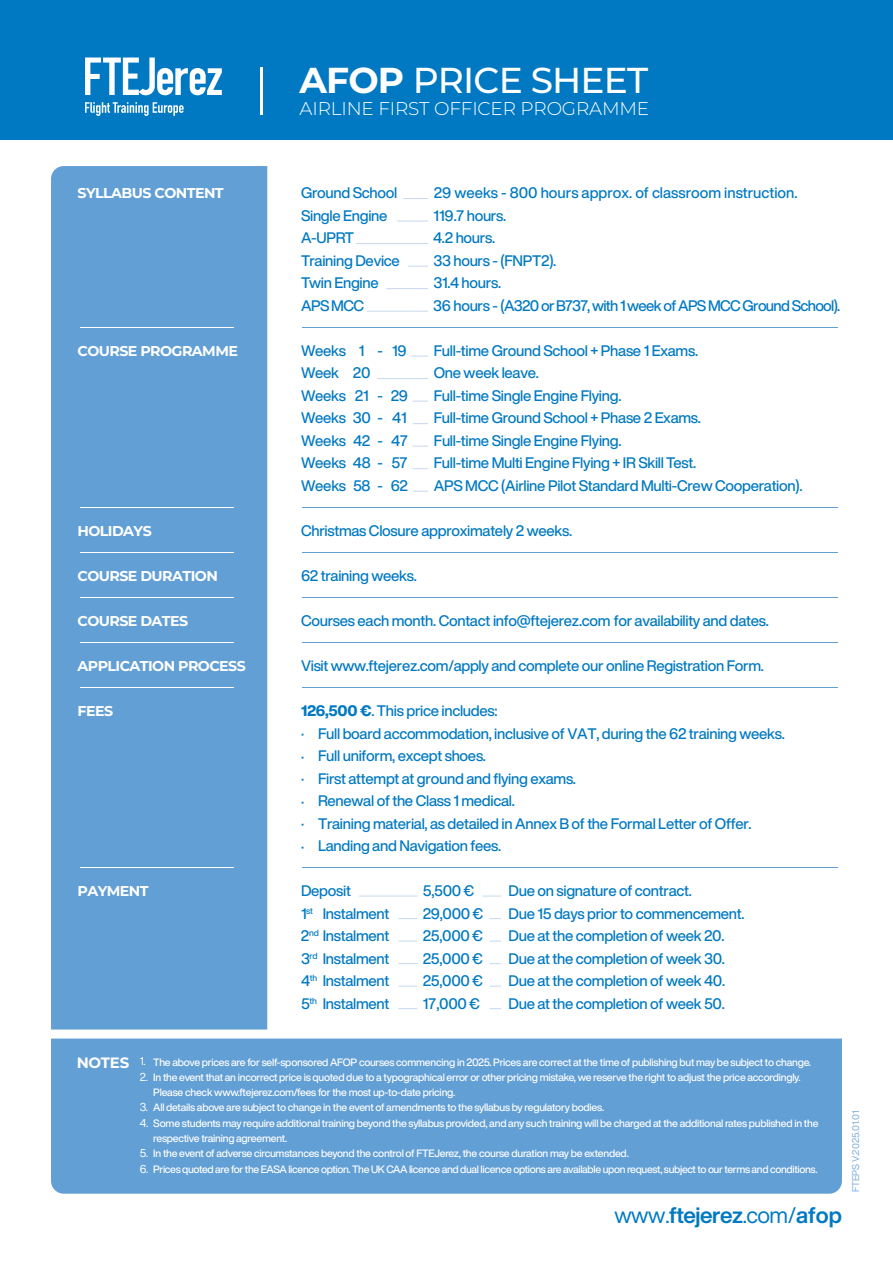
<style>
.page{position:relative;width:893px;height:1263px;background:#fff}
.page>*{position:absolute;margin:0;border:0;box-sizing:border-box;transform-origin:0 0}
.t1{font:500 36px "Montserrat";letter-spacing:-.025em;color:#fff}
.t2{font:700 22.2px "Helvetica Now Display";letter-spacing:-.025em;color:#0079c2}
.t3{font:300 18.45px "Montserrat";letter-spacing:-.01em;color:#fff}
.t4{font:500 15px/22.5px "Helvetica Now Display";letter-spacing:-.02em;color:#0079c2}
.t5{font:500 15px "Helvetica Now Display";letter-spacing:-.045em;color:#0079c2}
.t6{font:500 15px "Helvetica Now Display";color:#0079c2}
.t7{font:700 15px "Montserrat";letter-spacing:-.02em;color:#fff}
.t8{font:700 14.25px "Montserrat";letter-spacing:-.04em;color:#fff}
.t9{font:11.25px "Helvetica Now Display";color:#fff}
.t10{font:500 10.5px/15.3px "Helvetica Now Display";letter-spacing:-.02em;color:#fff}
.t11{font:9.6px "Helvetica Now Display";color:#7aabdb}
.s1{font-weight:700}
.s2{font-weight:800}
.s3{font-weight:400;font-size:11.25px}
.s4{font-weight:400}
</style>
<div class="page">
<div style="left:0;top:0;width:893px;height:140px;background:#0079c2"></div>
<hr style="left:260px;top:67px;width:3px;height:47px;background:#fff">
<svg style="left:85px;top:102px;width:99px;height:14px"></svg>
<svg style="left:85px;top:58px;width:137px;height:37px"></svg>
<div style="left:51px;top:166px;width:216px;height:863px;background:#629fd5"></div>
<div style="left:51px;top:1038px;width:791px;height:156px;background:#629fd5"></div>
<hr style="left:302px;top:867px;width:535px;height:1px;background:#629fd5">
<hr style="left:80px;top:867px;width:153px;height:1px;background:#fff">
<hr style="left:302px;top:687px;width:535px;height:1px;background:#629fd5">
<hr style="left:80px;top:687px;width:153px;height:1px;background:#fff">
<hr style="left:302px;top:642px;width:535px;height:1px;background:#629fd5">
<hr style="left:80px;top:642px;width:153px;height:1px;background:#fff">
<hr style="left:302px;top:597px;width:535px;height:1px;background:#629fd5">
<hr style="left:80px;top:597px;width:153px;height:1px;background:#fff">
<hr style="left:302px;top:552px;width:535px;height:1px;background:#629fd5">
<hr style="left:80px;top:552px;width:153px;height:1px;background:#fff">
<hr style="left:302px;top:507px;width:535px;height:1px;background:#629fd5">
<hr style="left:80px;top:507px;width:153px;height:1px;background:#fff">
<hr style="left:302px;top:327px;width:535px;height:1px;background:#629fd5">
<hr style="left:80px;top:327px;width:153px;height:1px;background:#fff">
<svg style="left:403px;top:198px;width:25px;height:1px"></svg>
<hr style="left:397px;top:221px;width:31px;height:1px;background:#c6d8ef">
<hr style="left:356px;top:243px;width:72px;height:1px;background:#c6d8ef">
<svg style="left:408px;top:266px;width:20px;height:1px"></svg>
<hr style="left:386px;top:288px;width:42px;height:1px;background:#c6d8ef">
<hr style="left:367px;top:311px;width:61px;height:1px;background:#c6d8ef">
<hr style="left:359px;top:896px;width:58px;height:1px;background:#c6d8ef">
<svg style="left:398px;top:918px;width:19px;height:1px"></svg>
<svg style="left:398px;top:941px;width:19px;height:1px"></svg>
<svg style="left:398px;top:963px;width:19px;height:1px"></svg>
<svg style="left:398px;top:986px;width:19px;height:1px"></svg>
<svg style="left:398px;top:1008px;width:19px;height:1px"></svg>
<svg style="left:411px;top:356px;width:17px;height:1px"></svg>
<hr style="left:377px;top:378px;width:51px;height:1px;background:#c6d8ef">
<svg style="left:413px;top:401px;width:15px;height:1px"></svg>
<svg style="left:413px;top:423px;width:15px;height:1px"></svg>
<svg style="left:413px;top:446px;width:15px;height:1px"></svg>
<svg style="left:413px;top:468px;width:15px;height:1px"></svg>
<svg style="left:413px;top:491px;width:15px;height:1px"></svg>
<svg style="left:482px;top:896px;width:19px;height:1px"></svg>
<h1 class="t1" style="left:300px;top:55px;width:350px"><span class="s1">AFOP</span> PRICE SHEET</h1>
<p class="t3" style="left:300px;top:96px;width:351px">AIRLINE FIRST OFFICER PROGRAMME</p>
<p class="t8" style="left:78px;top:183px;width:148px">SYLLABUS CONTENT</p>
<p class="t8" style="left:78px;top:341px;width:162px">COURSE PROGRAMME</p>
<p class="t8" style="left:78px;top:521px;width:76px">HOLIDAYS</p>
<p class="t8" style="left:78px;top:566px;width:142px">COURSE DURATION</p>
<p class="t8" style="left:78px;top:611px;width:112px">COURSE DATES</p>
<p class="t8" style="left:78px;top:656px;width:170px">APPLICATION PROCESS</p>
<p class="t8" style="left:78px;top:701px;width:37px">FEES</p>
<p class="t8" style="left:78px;top:881px;width:73px">PAYMENT</p>
<p class="t4" style="left:301px;top:182px;width:98px">Ground School</p>
<p class="t6" style="left:434px;top:183px;width:365px">29 weeks - 800 hours approx. of classroom instruction.</p>
<p class="t4" style="left:301px;top:204px;width:88px">Single Engine</p>
<p class="t4" style="left:433px;top:204px;width:74px">119.7 hours.</p>
<p class="t4" style="left:301px;top:227px;width:55px">A-UPRT</p>
<p class="t4" style="left:433px;top:227px;width:63px">4.2 hours.</p>
<p class="t4" style="left:301px;top:249px;width:100px">Training Device</p>
<p class="t4" style="left:433px;top:249px;width:124px">33 hours - (FNPT2).</p>
<p class="t4" style="left:301px;top:272px;width:79px">Twin Engine</p>
<p class="t4" style="left:433px;top:272px;width:69px">31.4 hours.</p>
<p class="t4" style="left:301px;top:294px;width:65px">APS MCC</p>
<p class="t5" style="left:433px;top:295px;width:409px">36 hours - (A320 or B737, with 1 week of APS MCC Ground School).</p>
<p class="t4" style="left:301px;top:339px;width:107px">Weeks 1 - 19</p>
<p class="t4" style="left:434px;top:339px;width:266px">Full-time Ground School + Phase 1 Exams.</p>
<p class="t4" style="left:301px;top:362px;width:71px">Week 20</p>
<p class="t4" style="left:434px;top:362px;width:107px">One week leave.</p>
<p class="t4" style="left:301px;top:384px;width:109px">Weeks 21 - 29</p>
<p class="t4" style="left:434px;top:384px;width:189px">Full-time Single Engine Flying.</p>
<p class="t4" style="left:301px;top:407px;width:107px">Weeks 30 - 41</p>
<p class="t4" style="left:434px;top:407px;width:269px">Full-time Ground School + Phase 2 Exams.</p>
<p class="t4" style="left:301px;top:429px;width:108px">Weeks 42 - 47</p>
<p class="t4" style="left:434px;top:429px;width:189px">Full-time Single Engine Flying.</p>
<p class="t4" style="left:301px;top:452px;width:108px">Weeks 48 - 57</p>
<p class="t4" style="left:434px;top:452px;width:264px">Full-time Multi Engine Flying + IR Skill Test.</p>
<p class="t4" style="left:301px;top:474px;width:109px">Weeks 58 - 62</p>
<p class="t4" style="left:434px;top:474px;width:370px">APS MCC (Airline Pilot Standard Multi-Crew Cooperation).</p>
<p class="t4" style="left:301px;top:519px;width:273px">Christmas Closure approximately 2 weeks.</p>
<p class="t4" style="left:301px;top:564px;width:117px">62 training weeks.</p>
<p class="t4" style="left:301px;top:609px;width:469px">Courses each month. Contact info@ftejerez.com for availability and dates.</p>
<p class="t4" style="left:301px;top:654px;width:464px">Visit www.ftejerez.com/apply and complete our online Registration Form.</p>
<p class="t4" style="left:301px;top:699px;width:485px"><span class="s2">126,500 €</span>. This price includes:<br>· Full board accommodation, inclusive of VAT, during the 62 training weeks. · Full uniform, except shoes.<br>· First attempt at ground and flying exams.<br>· Renewal of the Class 1 medical.<br>· Training material, as detailed in Annex B of the Formal Letter of Offer.<br>· Landing and Navigation fees.</p>
<p class="t4" style="left:301px;top:879px;width:51px">Deposit</p>
<p class="t4" style="left:423px;top:879px;width:53px">5,500 €</p>
<p class="t4" style="left:509px;top:879px;width:185px">Due on signature of contract.</p>
<p class="t4" style="left:301px;top:902px;width:90px">1<sup>st</sup> Instalment</p>
<p class="t4" style="left:423px;top:902px;width:62px">29,000 €</p>
<p class="t4" style="left:508px;top:902px;width:238px">Due 15 days prior to commencement.</p>
<p class="t4" style="left:301px;top:924px;width:90px">2<sup>nd</sup> Instalment</p>
<p class="t4" style="left:423px;top:924px;width:62px">25,000 €</p>
<p class="t4" style="left:508px;top:924px;width:218px">Due at the completion of week 20.</p>
<p class="t4" style="left:301px;top:947px;width:90px">3<sup>rd</sup> Instalment</p>
<p class="t4" style="left:423px;top:947px;width:62px">25,000 €</p>
<p class="t4" style="left:508px;top:947px;width:218px">Due at the completion of week 30.</p>
<p class="t4" style="left:301px;top:969px;width:90px">4<sup>th</sup> Instalment</p>
<p class="t4" style="left:423px;top:969px;width:62px">25,000 €</p>
<p class="t4" style="left:508px;top:969px;width:218px">Due at the completion of week 40.</p>
<p class="t4" style="left:301px;top:992px;width:90px">5<sup>th</sup> Instalment</p>
<p class="t4" style="left:423px;top:992px;width:59px">17,000 €</p>
<p class="t4" style="left:508px;top:992px;width:218px">Due at the completion of week 50.</p>
<p class="t7" style="left:77px;top:1052px;width:71px">NOTES <sup>1.</sup></p>
<p class="t9" style="left:140px;top:1069px;width:10px">2.</p>
<p class="t9" style="left:140px;top:1099px;width:10px">3.</p>
<p class="t10" style="left:140px;top:1115px;width:680px"><span class="s3">4.</span> Some students may require additional training beyond the syllabus provided, and any such training will be charged at the additional rates published in the</p>
<p class="t9" style="left:140px;top:1145px;width:10px">5.</p>
<p class="t10" style="left:140px;top:1161px;width:679px"><span class="s3">6.</span> Prices quoted are for the EASA licence option. The UK CAA licence and dual licence options are available upon request, subject to our terms and conditions.</p>
<p class="t10" style="left:153px;top:1054px;width:659px">The above prices are for self-sponsored AFOP courses commencing in 2025. Prices are correct at the time of publishing but may be subject to change.<br>In the event that an incorrect price is quoted due to a typographical error or other pricing mistake, we reserve the right to adjust the price accordingly.<br>Please check www.ftejerez.com/fees for the most up-to-date pricing.<br>All details above are subject to change in the event of amendments to the syllabus by regulatory bodies.</p>
<p class="t10" style="left:153px;top:1131px;width:477px">respective training agreement.<br>In the event of adverse circumstances beyond the control of FTEJerez, the course duration may be extended.</p>
<h2 class="t2" style="left:614px;top:1200px;width:229px"><span class="s4">www.</span>ftejerez<span class="s4">.com/</span>afop</h2>
<p class="t11" style="left:849px;top:1192px;width:83px;rotate:-90deg">FTEPSV.2025.01.01</p>
</div>
